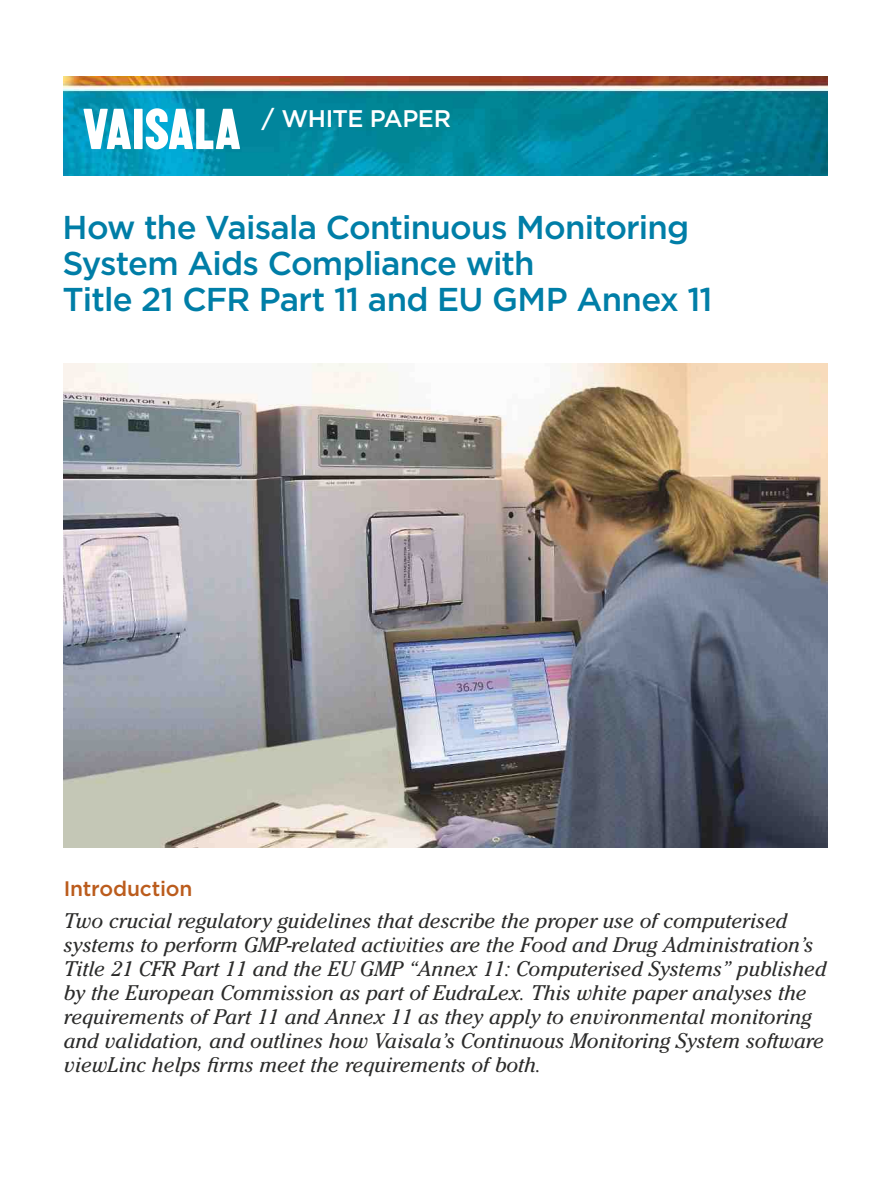
<style>
.page{position:relative;width:893px;height:1191px;background:#fff}
.page>*{position:absolute;margin:0;border:0;box-sizing:border-box;transform-origin:0 0}
.t1{font:500 33px/36px "Gotham";letter-spacing:-.025em;color:#007ea7}
.t2{font:500 24px "Gotham";letter-spacing:-.025em;color:#fff}
.t3{font:italic 21px/24px "Cheltenham Std";color:#2b2b2a}
.t4{font:500 21px "Gotham";letter-spacing:-.01em;color:#bb5c1d}
</style>
<div class="page">
<img style="left:64px;top:77px;width:763px;height:99px">
<svg style="left:83px;top:109px;width:48px;height:40px"></svg>
<div style="left:134px;top:109px;width:9px;height:40px;background:#fff"></div>
<svg style="left:146px;top:108px;width:94px;height:41px"></svg>
<img style="left:64px;top:364px;width:763px;height:484px">
<p class="t2" style="left:262px;top:103px;width:191px">/ WHiTE PAPER</p>
<h1 class="t1" style="left:63px;top:209px;width:652px">How the Vaisala Continuous Monitoring<br>System Aids Compliance with<br>Title 21 CFR Part 11 and EU GMP Annex 11</h1>
<p class="t4" style="left:64px;top:874px;width:130px">introduction</p>
<p class="t3" style="left:64px;top:908px;width:764px">Two crucial regulatory guidelines that describe the proper use of computerised systems to perform GMP-related activities are the Food and Drug Administration’s Title 21 CFR Part 11 and the EU GMP “Annex 11: Computerised Systems” published by the European Commission as part of EudraLex. This white paper analyses the requirements of Part 11 and Annex 11 as they apply to environmental monitoring and validation, and outlines how Vaisala’s Continuous Monitoring System software viewLinc helps firms meet the requirements of both.</p>
</div>
